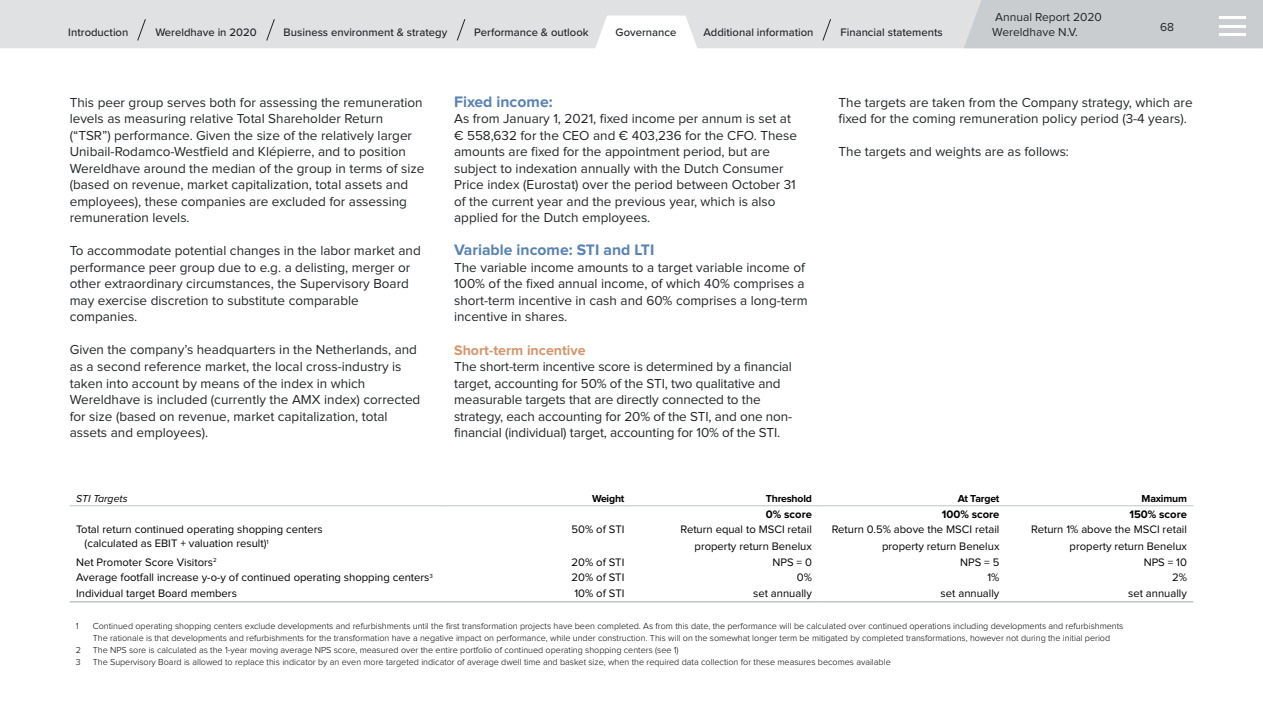
<style>
.page{position:relative;width:1263px;height:711px;background:#fff}
.page>*{position:absolute;margin:0;border:0;box-sizing:border-box;transform-origin:0 0}
.t1{font:700 15.75px "Proxima Nova";color:#5983b3}
.t2{font:700 14.25px "Proxima Nova";color:#d5956c}
.t3{font:13.5px/16.5px "Proxima Nova";color:#232528}
.t4{font:12px/15px "Proxima Nova";color:#232528}
.t5{font:11.25px/16.5px "Proxima Nova";color:#000;text-align:right}
.t6{font:500 11.25px "Proxima Nova";color:#232528}
.t7{font:700 11.25px "Proxima Nova";color:#000}
.t8{font:700 10.5px "Proxima Nova";letter-spacing:-.02em;color:#000}
.t9{font:italic 10.5px "Proxima Nova";color:#000}
.t10{font:300 9px/12px "Proxima Nova";color:#000}
</style>
<div class="page">
<hr style="left:70px;top:505px;width:373px;height:1px;background:#bfc3c5">
<hr style="left:443px;top:505px;width:188px;height:1px;background:#bfc3c5">
<hr style="left:631px;top:505px;width:187px;height:1px;background:#bfc3c5">
<hr style="left:818px;top:505px;width:188px;height:1px;background:#bfc3c5">
<hr style="left:1006px;top:505px;width:187px;height:1px;background:#bfc3c5">
<hr style="left:70px;top:600px;width:373px;height:2px;background:#bfc3c5">
<hr style="left:443px;top:600px;width:188px;height:2px;background:#bfc3c5">
<hr style="left:631px;top:600px;width:187px;height:2px;background:#bfc3c5">
<hr style="left:818px;top:600px;width:188px;height:2px;background:#bfc3c5">
<hr style="left:1006px;top:600px;width:187px;height:2px;background:#bfc3c5">
<div style="left:0;top:0;width:1263px;height:48px;background:#dfe1e3"></div>
<svg style="left:137px;top:19px;width:9px;height:22px"></svg>
<svg style="left:266px;top:19px;width:9px;height:22px"></svg>
<svg style="left:457px;top:19px;width:8px;height:22px"></svg>
<svg style="left:822px;top:19px;width:9px;height:22px"></svg>
<svg style="left:595px;top:16px;width:102px;height:32px;background:#fbfbfb"></svg>
<div style="left:964px;top:0;width:299px;height:48px;background:#c9cdcf"></div>
<p class="t6" style="left:68px;top:24px;width:62px">Introduction</p>
<p class="t6" style="left:155px;top:24px;width:103px">Wereldhave in 2020</p>
<p class="t6" style="left:284px;top:24px;width:165px">Business environment &amp; strategy</p>
<p class="t6" style="left:474px;top:24px;width:116px">Performance &amp; outlook</p>
<p class="t6" style="left:616px;top:24px;width:62px">Governance</p>
<p class="t6" style="left:703px;top:24px;width:112px">Additional information</p>
<p class="t6" style="left:840px;top:24px;width:104px">Financial statements</p>
<p class="t4" style="left:992px;top:10px;width:111px">Annual Report 2020<br>Wereldhave N.V.</p>
<p class="t4" style="left:1160px;top:20px;width:16px">68</p>
<p class="t3" style="left:70px;top:94px;width:356px">This peer group serves both for assessing the remuneration levels as measuring relative Total Shareholder Return (“TSR”) performance. Given the size of the relatively larger Unibail-Rodamco-Westfield and Klépierre, and to position Wereldhave around the median of the group in terms of size (based on revenue, market capitalization, total assets and employees), these companies are excluded for assessing remuneration levels.</p>
<p class="t3" style="left:70px;top:243px;width:352px">To accommodate potential changes in the labor market and performance peer group due to e.g. a delisting, merger or other extraordinary circumstances, the Supervisory Board may exercise discretion to substitute comparable companies.</p>
<p class="t3" style="left:70px;top:342px;width:352px">Given the company’s headquarters in the Netherlands, and as a second reference market, the local cross-industry is taken into account by means of the index in which Wereldhave is included (currently the AMX index) corrected for size (based on revenue, market capitalization, total assets and employees).</p>
<p class="t1" style="left:454px;top:94px;width:100px">Fixed income:</p>
<p class="t3" style="left:454px;top:111px;width:344px">As from January 1, 2021, fixed income per annum is set at € 558,632 for the CEO and € 403,236 for the CFO. These amounts are fixed for the appointment period, but are subject to indexation annually with the Dutch Consumer Price index (Eurostat) over the period between October 31 of the current year and the previous year, which is also applied for the Dutch employees.</p>
<p class="t1" style="left:454px;top:243px;width:202px">Variable income: STI and LTI</p>
<p class="t3" style="left:454px;top:259px;width:355px">The variable income amounts to a target variable income of 100% of the fixed annual income, of which 40% comprises a short-term incentive in cash and 60% comprises a long-term incentive in shares.</p>
<p class="t2" style="left:454px;top:343px;width:133px">Short-term incentive</p>
<p class="t3" style="left:454px;top:358px;width:339px">The short-term incentive score is determined by a financial target, accounting for 50% of the STI, two qualitative and measurable targets that are directly connected to the strategy, each accounting for 20% of the STI, and one non&shy;financial (individual) target, accounting for 10% of the STI.</p>
<p class="t3" style="left:838px;top:94px;width:356px">The targets are taken from the Company strategy, which are fixed for the coming remuneration policy period (3-4 years).</p>
<p class="t3" style="left:838px;top:144px;width:232px">The targets and weights are as follows:</p>
<p class="t9" style="left:76px;top:490px;width:53px">STI Targets</p>
<p class="t8" style="left:592px;top:493px;width:34px">Weight</p>
<p class="t8" style="left:766px;top:493px;width:48px">Threshold</p>
<p class="t8" style="left:958px;top:493px;width:43px">At Target</p>
<p class="t8" style="left:1141px;top:493px;width:47px">Maximum</p>
<p class="t7" style="left:766px;top:508px;width:48px">0% score</p>
<p class="t7" style="left:942px;top:508px;width:59px">100% score</p>
<p class="t7" style="left:1129px;top:508px;width:59px">150% score</p>
<p class="t5" style="left:85px;top:523px;width:240px;line-height:13.5px;text-align:left;text-indent:-9px">Total return continued operating shopping centers (calculated as EBIT + valuation result)<sup>1</sup></p>
<p class="t5" style="left:572px;top:521px;width:54px">50% of STI</p>
<p class="t5" style="left:680px;top:521px;width:133px">Return equal to MSCI retail property return Benelux</p>
<p class="t5" style="left:832px;top:521px;width:169px">Return 0.5% above the MSCI retail property return Benelux</p>
<p class="t5" style="left:1031px;top:521px;width:157px">Return 1% above the MSCI retail property return Benelux</p>
<p class="t5" style="left:76px;top:553px;width:142px">Net Promoter Score Visitors<sup>2</sup></p>
<p class="t5" style="left:572px;top:553px;width:54px">20% of STI</p>
<p class="t5" style="left:772px;top:553px;width:41px">NPS = 0</p>
<p class="t5" style="left:960px;top:553px;width:41px">NPS = 5</p>
<p class="t5" style="left:1144px;top:553px;width:45px">NPS = 10</p>
<p class="t5" style="left:76px;top:569px;width:358px">Average footfall increase y-o-y of continued operating shopping centers<sup>3</sup></p>
<p class="t5" style="left:572px;top:569px;width:54px">20% of STI</p>
<p class="t5" style="left:797px;top:569px;width:17px">0%</p>
<p class="t5" style="left:987px;top:569px;width:14px">1%</p>
<p class="t5" style="left:1172px;top:569px;width:16px">2%</p>
<p class="t5" style="left:76px;top:585px;width:162px">Individual target Board members</p>
<p class="t5" style="left:574px;top:585px;width:52px">10% of STI</p>
<p class="t5" style="left:753px;top:585px;width:60px">set annually</p>
<p class="t5" style="left:941px;top:585px;width:60px">set annually</p>
<p class="t5" style="left:1128px;top:585px;width:60px">set annually</p>
<p class="t10" style="left:76px;top:619px;width:4px">1</p>
<p class="t10" style="left:93px;top:619px;width:1032px">Continued operating shopping centers exclude developments and refurbishments until the first transformation projects have been completed. As from this date, the performance will be calculated over continued operations including developments and refurbishments<br>The rationale is that developments and refurbishments for the transformation have a negative impact on performance, while under construction. This will on the somewhat longer term be mitigated by completed transformations, however not during the initial period</p>
<p class="t10" style="left:76px;top:643px;width:7px">2</p>
<p class="t10" style="left:93px;top:643px;width:587px">The NPS sore is calculated as the 1-year moving average NPS score, measured over the entire portfolio of continued operating shopping centers (see 1)</p>
<p class="t10" style="left:76px;top:655px;width:6px">3</p>
<p class="t10" style="left:93px;top:655px;width:799px">The Supervisory Board is allowed to replace this indicator by an even more targeted indicator of average dwell time and basket size, when the required data collection for these measures becomes available</p>
</div>
